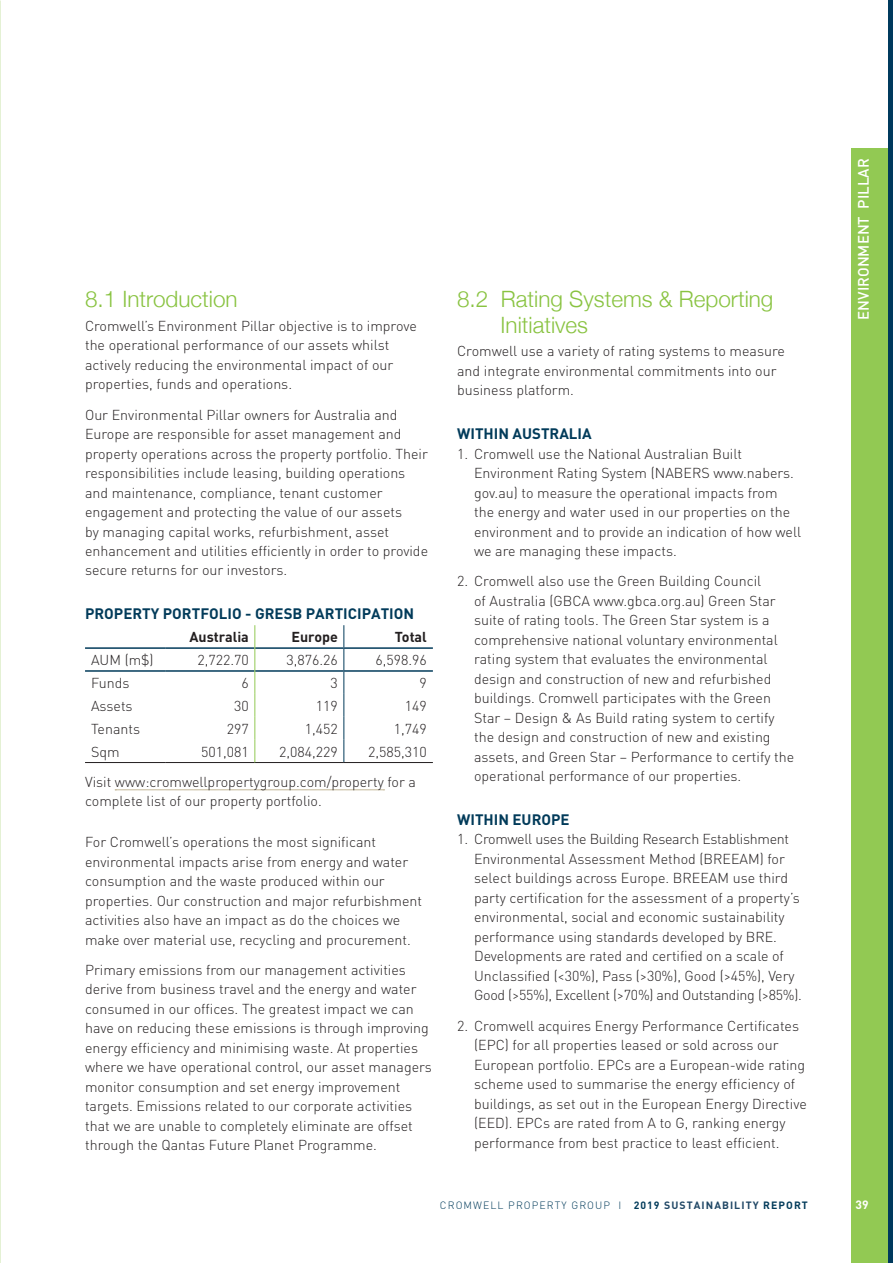
<style>
.page{position:relative;width:893px;height:1263px;background:#fff}
.page>*{position:absolute;margin:0;border:0;box-sizing:border-box;transform-origin:0 0}
.Heading_2{font:300 22.5px/25.5px "Helvetica Neue";color:#89c341}
.Heading_3{font:700 15px "DIN";color:#023b5a}
.Heading_2-2{font:500 15px "DIN";color:#fff}
.Paragraph_Style_1{font:300 14.25px/19.5px "DINOT";color:#231f20}
.Paragraph_Style_1-2{font:700 14.25px "DINOT";color:#231f20}
.t1{font:700 12px "DIN";color:#fff}
.Folios{font:300 10.5px "DIN";letter-spacing:.1em;color:#023b5a}
.s1{font-weight:700}
.s2{font-weight:700;color:#204765}
</style>
<div class="page">
<img style="left:0;top:0;width:1px;height:1263px">
<svg style="left:115px;top:790px;width:270px;height:1px"></svg>
<svg style="left:344px;top:625px;width:1px;height:137px"></svg>
<hr style="left:85px;top:647px;width:81px;height:2px;background:#023b5a">
<hr style="left:166px;top:647px;width:89px;height:2px;background:#023b5a">
<hr style="left:255px;top:647px;width:89px;height:2px;background:#023b5a">
<hr style="left:344px;top:647px;width:89px;height:2px;background:#023b5a">
<hr style="left:85px;top:670px;width:81px;height:2px;background:#023b5a">
<hr style="left:166px;top:670px;width:89px;height:2px;background:#023b5a">
<hr style="left:255px;top:670px;width:89px;height:2px;background:#023b5a">
<hr style="left:344px;top:670px;width:89px;height:2px;background:#023b5a">
<hr style="left:85px;top:762px;width:81px;height:1px;background:#231f20">
<hr style="left:166px;top:762px;width:89px;height:1px;background:#231f20">
<hr style="left:255px;top:762px;width:89px;height:1px;background:#231f20">
<hr style="left:344px;top:762px;width:89px;height:1px;background:#231f20">
<svg style="left:255px;top:625px;width:1px;height:137px"></svg>
<div style="left:852px;top:149px;width:41px;height:1114px;background:#92c953"></div>
<hr style="left:889px;top:0;width:4px;height:1263px;background:#003a5d">
<p class="Heading_2" style="left:85px;top:285px;width:154px">8.1 Introduction</p>
<p class="Paragraph_Style_1" style="left:85px;top:316px;width:333px">Cromwell’s Environment Pillar objective is to improve the operational performance of our assets whilst actively reducing the environmental impact of our properties, funds and operations.</p>
<p class="Paragraph_Style_1" style="left:85px;top:404px;width:345px">Our Environmental Pillar owners for Australia and Europe are responsible for asset management and property operations across the property portfolio. Their responsibilities include leasing, building operations and maintenance, compliance, tenant customer engagement and protecting the value of our assets<br>by managing capital works, refurbishment, asset enhancement and utilities efficiently in order to provide secure returns for our investors.</p>
<p class="Heading_3" style="left:85px;top:604px;width:331px">PROPERTY PORTFOLIO - GRESB PARTICIPATION</p>
<p class="Paragraph_Style_1-2" style="left:189px;top:628px;width:61px">Australia</p>
<p class="Paragraph_Style_1-2" style="left:291px;top:628px;width:48px">Europe</p>
<p class="Paragraph_Style_1-2" style="left:395px;top:628px;width:33px">Total</p>
<p class="Paragraph_Style_1" style="left:91px;top:650px;width:64px">AUM (m$)</p>
<p class="Paragraph_Style_1" style="left:197px;top:650px;width:53px">2,722.70</p>
<p class="Paragraph_Style_1" style="left:286px;top:650px;width:53px">3,876.26</p>
<p class="Paragraph_Style_1" style="left:375px;top:650px;width:53px">6,598.96</p>
<p class="Paragraph_Style_1" style="left:91px;top:673px;width:40px">Funds</p>
<p class="Paragraph_Style_1" style="left:242px;top:673px;width:9px">6</p>
<p class="Paragraph_Style_1" style="left:331px;top:673px;width:9px">3</p>
<p class="Paragraph_Style_1" style="left:420px;top:673px;width:9px">9</p>
<p class="Paragraph_Style_1" style="left:91px;top:696px;width:43px">Assets</p>
<p class="Paragraph_Style_1" style="left:234px;top:696px;width:16px">30</p>
<p class="Paragraph_Style_1" style="left:316px;top:696px;width:23px">119</p>
<p class="Paragraph_Style_1" style="left:405px;top:696px;width:23px">149</p>
<p class="Paragraph_Style_1" style="left:91px;top:719px;width:50px">Tenants</p>
<p class="Paragraph_Style_1" style="left:227px;top:719px;width:23px">297</p>
<p class="Paragraph_Style_1" style="left:305px;top:719px;width:34px">1,452</p>
<p class="Paragraph_Style_1" style="left:394px;top:719px;width:34px">1,749</p>
<p class="Paragraph_Style_1" style="left:91px;top:741px;width:30px">Sqm</p>
<p class="Paragraph_Style_1" style="left:201px;top:741px;width:49px">501,081</p>
<p class="Paragraph_Style_1" style="left:279px;top:741px;width:60px">2,084,229</p>
<p class="Paragraph_Style_1" style="left:368px;top:741px;width:60px">2,585,310</p>
<p class="Paragraph_Style_1" style="left:85px;top:772px;width:332px">Visit www:cromwellpropertygroup.com/property for a complete list of our property portfolio.</p>
<p class="Paragraph_Style_1" style="left:85px;top:832px;width:339px">For Cromwell’s operations the most significant environmental impacts arise from energy and water consumption and the waste produced within our properties. Our construction and major refurbishment activities also have an impact as do the choices we make over material use, recycling and procurement.</p>
<p class="Paragraph_Style_1" style="left:85px;top:960px;width:348px">Primary emissions from our management activities derive from business travel and the energy and water consumed in our offices. The greatest impact we can have on reducing these emissions is through improving energy efficiency and minimising waste. At properties where we have operational control, our asset managers monitor consumption and set energy improvement targets. Emissions related to our corporate activities that we are unable to completely eliminate are offset through the Qantas Future Planet Programme.</p>
<p class="Heading_2" style="left:501px;top:285px;width:274px;text-indent:-44px">8.2 Rating Systems &amp; Reporting<br>Initiatives</p>
<p class="Paragraph_Style_1" style="left:457px;top:341px;width:329px">Cromwell use a variety of rating systems to measure and integrate environmental commitments into our business platform.</p>
<p class="Heading_3" style="left:457px;top:424px;width:136px">WITHIN AUSTRALIA</p>
<p class="Paragraph_Style_1" style="left:474px;top:443px;width:329px;text-indent:-17px">1. Cromwell use the National Australian Built Environment Rating System (NABERS www.nabers. gov.au) to measure the operational impacts from<br>the energy and water used in our properties on the environment and to provide an indication of how well we are managing these impacts.</p>
<p class="Paragraph_Style_1" style="left:474px;top:571px;width:322px;text-indent:-17px">2. Cromwell also use the Green Building Council<br>of Australia (GBCA www.gbca.org.au) Green Star suite of rating tools. The Green Star system is a comprehensive national voluntary environmental rating system that evaluates the environmental design and construction of new and refurbished buildings. Cromwell participates with the Green Star – Design &amp; As Build rating system to certify the design and construction of new and existing assets, and Green Star – Performance to certify the operational performance of our properties.</p>
<p class="Heading_3" style="left:457px;top:810px;width:114px">WITHIN EUROPE</p>
<p class="Paragraph_Style_1" style="left:474px;top:829px;width:329px;text-indent:-17px">1. Cromwell uses the Building Research Establishment Environmental Assessment Method (BREEAM) for select buildings across Europe. BREEAM use third party certification for the assessment of a property’s environmental, social and economic sustainability performance using standards developed by BRE.<br>Developments are rated and certified on a scale of Unclassified (&lt;30%), Pass (&gt;30%), Good (&gt;45%), Very Good (&gt;55%), Excellent (&gt;70%) and Outstanding (&gt;85%).</p>
<p class="Paragraph_Style_1" style="left:474px;top:1015px;width:334px;text-indent:-17px">2. Cromwell acquires Energy Performance Certificates (EPC) for all properties leased or sold across our European portfolio. EPCs are a European-wide rating scheme used to summarise the energy efficiency of buildings, as set out in the European Energy Directive (EED). EPCs are rated from A to G, ranking energy performance from best practice to least efficient.</p>
<p class="Heading_2-2" style="left:854px;top:320px;width:163px;rotate:-90deg">ENVIRONMENT PILLAR</p>
<p class="Folios" style="left:440px;top:1199px;width:369px">CROMWELL PROPERTY GROUP I <span class="s1">2019</span> <span class="s2">SUSTAINABILITY</span> <span class="s1">REPORT</span></p>
<p class="t1" style="left:855px;top:1196px;width:15px">39</p>
</div>
